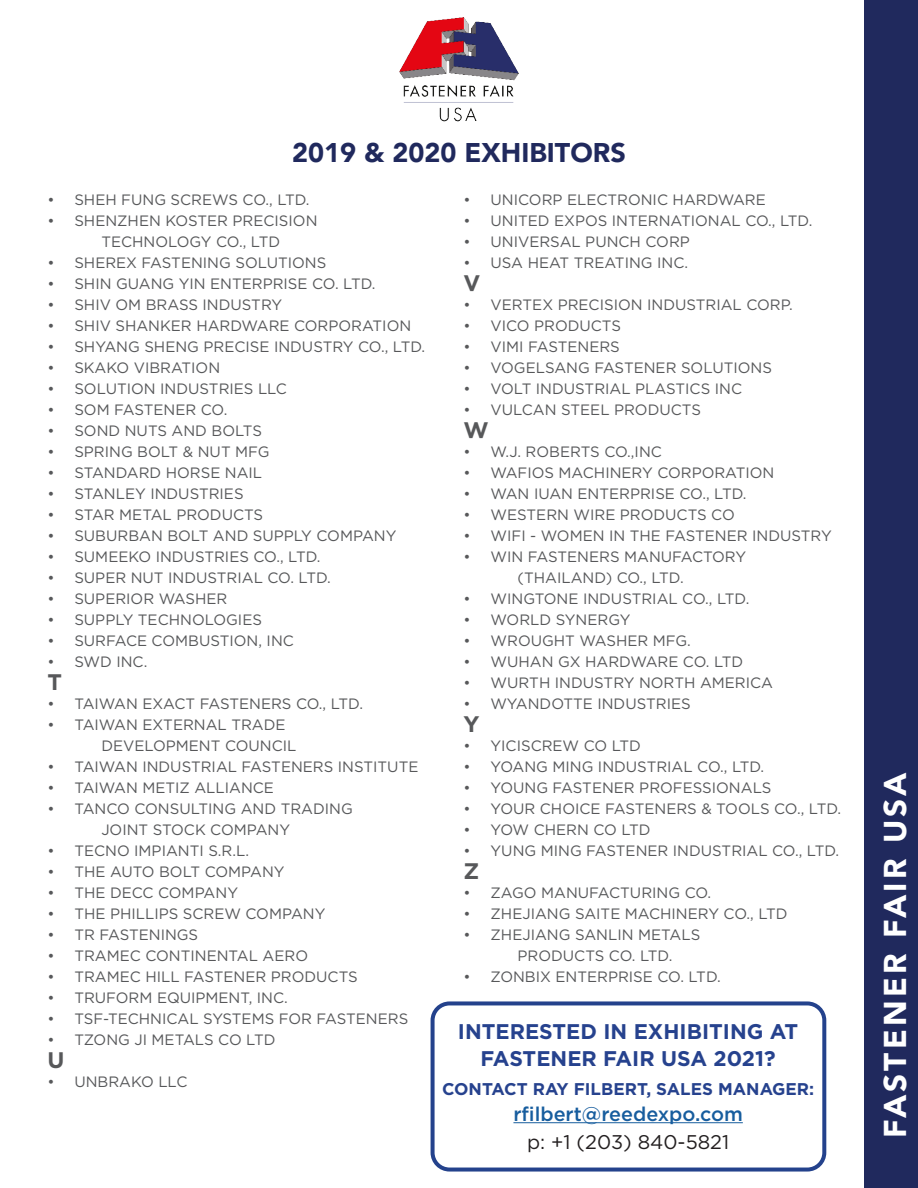
<style>
.page{position:relative;width:918px;height:1188px;background:#fff}
.page>*{position:absolute;margin:0;border:0;box-sizing:border-box;transform-origin:0 0}
.t1{font:900 31.5px "Avenir";letter-spacing:.1em;color:#fff}
.t2{font:900 27px "Avenir";color:#20295d}
.IPX_Bullet{font:700 22.5px "Gotham";color:#57585a}
.Contact_Name{font:700 21.15px/26.8px "Gotham";color:#26428e;text-align:center}
.Contact_info{font:500 19.8px "Gotham";color:#175d9e}
.Contact_info-2{font:19.8px "Gotham";color:#231f20}
.Contact_Name-2{font:700 16.95px "Gotham";color:#26428e}
.IPX_Bullet-2{font:15px "Gotham";color:#57585a}
</style>
<div class="page">
<div style="left:864px;top:0;width:54px;height:1188px;background:#20295d"></div>
<img style="left:399px;top:17px;width:120px;height:104px">
<hr style="left:513px;top:1122px;width:230px;height:1px;background:#175d9e">
<div style="left:431px;top:1001px;width:395px;height:171px;border:4px solid #24428c;border-radius:17px"></div>
<h2 class="t2" style="left:292px;top:130px;width:335px">2019 &amp; 2020 EXHIBITORS</h2>
<p class="IPX_Bullet-2" style="left:47px;top:191px;width:264px">• SHEH FUNG SCREWS CO., LTD.</p>
<p class="IPX_Bullet-2" style="left:47px;top:212px;width:272px">• SHENZHEN KOSTER PRECISION</p>
<p class="IPX_Bullet-2" style="left:101px;top:233px;width:180px">TECHNOLOGY CO., LTD</p>
<p class="IPX_Bullet-2" style="left:47px;top:254px;width:281px">• SHEREX FASTENING SOLUTIONS</p>
<p class="IPX_Bullet-2" style="left:47px;top:275px;width:330px">• SHIN GUANG YIN ENTERPRISE CO. LTD.</p>
<p class="IPX_Bullet-2" style="left:47px;top:296px;width:236px">• SHIV OM BRASS INDUSTRY</p>
<p class="IPX_Bullet-2" style="left:47px;top:317px;width:365px">• SHIV SHANKER HARDWARE CORPORATION</p>
<p class="IPX_Bullet-2" style="left:47px;top:338px;width:379px">• SHYANG SHENG PRECISE INDUSTRY CO., LTD.</p>
<p class="IPX_Bullet-2" style="left:47px;top:359px;width:174px">• SKAKO VIBRATION</p>
<p class="IPX_Bullet-2" style="left:47px;top:380px;width:241px">• SOLUTION INDUSTRIES LLC</p>
<p class="IPX_Bullet-2" style="left:47px;top:401px;width:182px">• SOM FASTENER CO.</p>
<p class="IPX_Bullet-2" style="left:47px;top:422px;width:216px">• SOND NUTS AND BOLTS</p>
<p class="IPX_Bullet-2" style="left:47px;top:443px;width:224px">• SPRING BOLT &amp; NUT MFG</p>
<p class="IPX_Bullet-2" style="left:47px;top:464px;width:216px">• STANDARD HORSE NAIL</p>
<p class="IPX_Bullet-2" style="left:47px;top:485px;width:198px">• STANLEY INDUSTRIES</p>
<p class="IPX_Bullet-2" style="left:47px;top:506px;width:217px">• STAR METAL PRODUCTS</p>
<p class="IPX_Bullet-2" style="left:47px;top:527px;width:351px">• SUBURBAN BOLT AND SUPPLY COMPANY</p>
<p class="IPX_Bullet-2" style="left:47px;top:548px;width:275px">• SUMEEKO INDUSTRIES CO., LTD.</p>
<p class="IPX_Bullet-2" style="left:47px;top:569px;width:285px">• SUPER NUT INDUSTRIAL CO. LTD.</p>
<p class="IPX_Bullet-2" style="left:47px;top:590px;width:182px">• SUPERIOR WASHER</p>
<p class="IPX_Bullet-2" style="left:47px;top:611px;width:216px">• SUPPLY TECHNOLOGIES</p>
<p class="IPX_Bullet-2" style="left:47px;top:632px;width:248px">• SURFACE COMBUSTION, INC</p>
<p class="IPX_Bullet-2" style="left:47px;top:653px;width:102px">• SWD INC.</p>
<p class="IPX_Bullet" style="left:47px;top:667px;width:16px">T</p>
<p class="IPX_Bullet-2" style="left:47px;top:695px;width:317px">• TAIWAN EXACT FASTENERS CO., LTD.</p>
<p class="IPX_Bullet-2" style="left:47px;top:716px;width:240px">• TAIWAN EXTERNAL TRADE</p>
<p class="IPX_Bullet-2" style="left:101px;top:737px;width:197px">DEVELOPMENT COUNCIL</p>
<p class="IPX_Bullet-2" style="left:47px;top:758px;width:373px">• TAIWAN INDUSTRIAL FASTENERS INSTITUTE</p>
<p class="IPX_Bullet-2" style="left:47px;top:779px;width:228px">• TAIWAN METIZ ALLIANCE</p>
<p class="IPX_Bullet-2" style="left:47px;top:800px;width:307px">• TANCO CONSULTING AND TRADING</p>
<p class="IPX_Bullet-2" style="left:101px;top:821px;width:190px">JOINT STOCK COMPANY</p>
<p class="IPX_Bullet-2" style="left:47px;top:842px;width:203px">• TECNO IMPIANTI S.R.L.</p>
<p class="IPX_Bullet-2" style="left:47px;top:863px;width:239px">• THE AUTO BOLT COMPANY</p>
<p class="IPX_Bullet-2" style="left:47px;top:884px;width:192px">• THE DECC COMPANY</p>
<p class="IPX_Bullet-2" style="left:47px;top:905px;width:280px">• THE PHILLIPS SCREW COMPANY</p>
<p class="IPX_Bullet-2" style="left:47px;top:926px;width:152px">• TR FASTENINGS</p>
<p class="IPX_Bullet-2" style="left:47px;top:947px;width:262px">• TRAMEC CONTINENTAL AERO</p>
<p class="IPX_Bullet-2" style="left:47px;top:968px;width:312px">• TRAMEC HILL FASTENER PRODUCTS</p>
<p class="IPX_Bullet-2" style="left:47px;top:989px;width:242px">• TRUFORM EQUIPMENT, INC.</p>
<p class="IPX_Bullet-2" style="left:47px;top:1010px;width:362px">• TSF-TECHNICAL SYSTEMS FOR FASTENERS</p>
<p class="IPX_Bullet-2" style="left:47px;top:1031px;width:230px">• TZONG JI METALS CO LTD</p>
<p class="IPX_Bullet" style="left:47px;top:1045px;width:19px">U</p>
<p class="IPX_Bullet-2" style="left:47px;top:1073px;width:142px">• UNBRAKO LLC</p>
<p class="IPX_Bullet-2" style="left:464px;top:191px;width:304px">• UNICORP ELECTRONIC HARDWARE</p>
<p class="IPX_Bullet-2" style="left:464px;top:212px;width:350px">• UNITED EXPOS INTERNATIONAL CO., LTD.</p>
<p class="IPX_Bullet-2" style="left:464px;top:233px;width:228px">• UNIVERSAL PUNCH CORP</p>
<p class="IPX_Bullet-2" style="left:464px;top:254px;width:226px">• USA HEAT TREATING INC.</p>
<p class="IPX_Bullet" style="left:464px;top:268px;width:18px">V</p>
<p class="IPX_Bullet-2" style="left:464px;top:296px;width:331px">• VERTEX PRECISION INDUSTRIAL CORP.</p>
<p class="IPX_Bullet-2" style="left:464px;top:317px;width:159px">• VICO PRODUCTS</p>
<p class="IPX_Bullet-2" style="left:464px;top:338px;width:158px">• VIMI FASTENERS</p>
<p class="IPX_Bullet-2" style="left:464px;top:359px;width:310px">• VOGELSANG FASTENER SOLUTIONS</p>
<p class="IPX_Bullet-2" style="left:464px;top:380px;width:280px">• VOLT INDUSTRIAL PLASTICS INC</p>
<p class="IPX_Bullet-2" style="left:464px;top:401px;width:239px">• VULCAN STEEL PRODUCTS</p>
<p class="IPX_Bullet" style="left:464px;top:415px;width:27px">W</p>
<p class="IPX_Bullet-2" style="left:464px;top:443px;width:200px">• W.J. ROBERTS CO.,INC</p>
<p class="IPX_Bullet-2" style="left:464px;top:464px;width:312px">• WAFIOS MACHINERY CORPORATION</p>
<p class="IPX_Bullet-2" style="left:464px;top:485px;width:285px">• WAN IUAN ENTERPRISE CO., LTD.</p>
<p class="IPX_Bullet-2" style="left:464px;top:506px;width:273px">• WESTERN WIRE PRODUCTS CO</p>
<p class="IPX_Bullet-2" style="left:464px;top:527px;width:370px">• WIFI - WOMEN IN THE FASTENER INDUSTRY</p>
<p class="IPX_Bullet-2" style="left:464px;top:548px;width:284px">• WIN FASTENERS MANUFACTORY</p>
<p class="IPX_Bullet-2" style="left:518px;top:569px;width:168px">(THAILAND) CO., LTD.</p>
<p class="IPX_Bullet-2" style="left:464px;top:590px;width:287px">• WINGTONE INDUSTRIAL CO., LTD.</p>
<p class="IPX_Bullet-2" style="left:464px;top:611px;width:168px">• WORLD SYNERGY</p>
<p class="IPX_Bullet-2" style="left:464px;top:632px;width:229px">• WROUGHT WASHER MFG.</p>
<p class="IPX_Bullet-2" style="left:464px;top:653px;width:281px">• WUHAN GX HARDWARE CO. LTD</p>
<p class="IPX_Bullet-2" style="left:464px;top:674px;width:311px">• WURTH INDUSTRY NORTH AMERICA</p>
<p class="IPX_Bullet-2" style="left:464px;top:695px;width:229px">• WYANDOTTE INDUSTRIES</p>
<p class="IPX_Bullet" style="left:464px;top:709px;width:18px">Y</p>
<p class="IPX_Bullet-2" style="left:464px;top:737px;width:179px">• YICISCREW CO LTD</p>
<p class="IPX_Bullet-2" style="left:464px;top:758px;width:302px">• YOANG MING INDUSTRIAL CO., LTD.</p>
<p class="IPX_Bullet-2" style="left:464px;top:779px;width:310px">• YOUNG FASTENER PROFESSIONALS</p>
<p class="IPX_Bullet-2" style="left:464px;top:800px;width:379px">• YOUR CHOICE FASTENERS &amp; TOOLS CO., LTD.</p>
<p class="IPX_Bullet-2" style="left:464px;top:821px;width:189px">• YOW CHERN CO LTD</p>
<p class="IPX_Bullet-2" style="left:464px;top:842px;width:377px">• YUNG MING FASTENER INDUSTRIAL CO., LTD.</p>
<p class="IPX_Bullet" style="left:464px;top:856px;width:17px">Z</p>
<p class="IPX_Bullet-2" style="left:464px;top:884px;width:249px">• ZAGO MANUFACTURING CO.</p>
<p class="IPX_Bullet-2" style="left:464px;top:905px;width:326px">• ZHEJIANG SAITE MACHINERY CO., LTD</p>
<p class="IPX_Bullet-2" style="left:464px;top:926px;width:238px">• ZHEJIANG SANLIN METALS</p>
<p class="IPX_Bullet-2" style="left:518px;top:947px;width:156px">PRODUCTS CO. LTD.</p>
<p class="IPX_Bullet-2" style="left:464px;top:968px;width:259px">• ZONBIX ENTERPRISE CO. LTD.</p>
<p class="Contact_Name" style="left:458px;top:1018px;width:342px">INTERESTED IN EXHIBITING AT<br>FASTENER FAIR USA 2021?</p>
<p class="Contact_Name-2" style="left:442px;top:1078px;width:374px">CONTACT RAY FILBERT, SALES MANAGER:</p>
<p class="Contact_info" style="left:513px;top:1101px;width:231px">rfilbert@reedexpo.com</p>
<p class="Contact_info-2" style="left:527px;top:1129px;width:204px">p: +1 (203) 840-5821</p>
<h1 class="t1" style="left:868px;top:1138px;width:368px;rotate:-90deg">FASTENER FAIR USA</h1>
</div>
